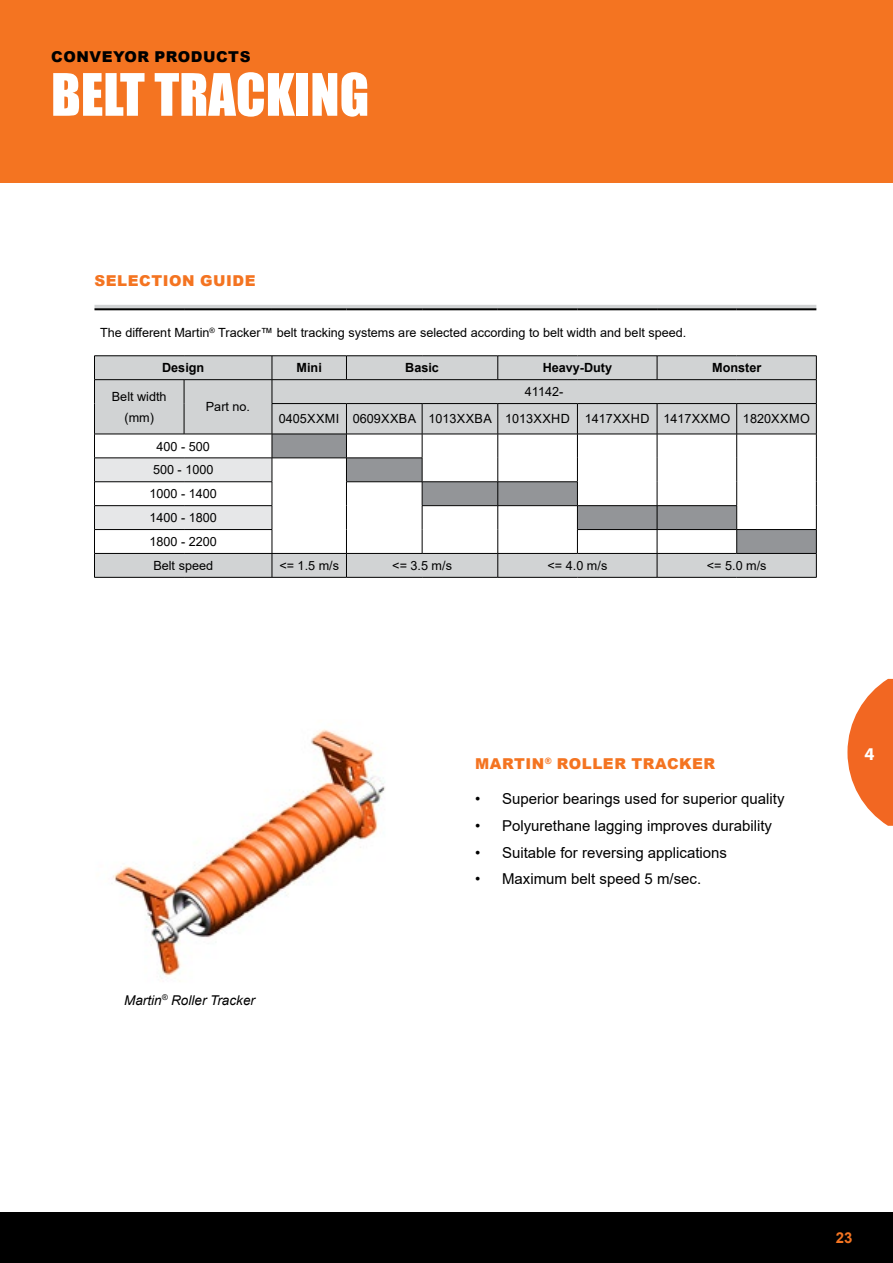
<style>
.page{position:relative;width:893px;height:1263px;background:#fff}
.page>*{position:absolute;margin:0;border:0;box-sizing:border-box;transform-origin:0 0}
.t1{font:54px "Impact";color:#fff}
.t2{font:700 18px "Myriad Pro";color:#fff}
.t3{font:15px "Arial";color:#000}
.t4{font:900 15px "Arial";letter-spacing:.035em;color:#f47421}
.t5{font:900 15px "Arial";letter-spacing:.035em;color:#000}
.t6{font:700 15px "Arial";color:#f47421}
.t7{font:italic 13.5px "Arial";color:#000}
.t8{font:12.6px/23.9px "Arial";color:#000;text-align:center}
.t9{font:12.6px/27.2px "Arial";letter-spacing:.02em;color:#000;text-align:center}
.t10{font:700 12.6px "Arial";color:#000}
</style>
<div class="page">
<div style="left:0;top:0;width:893px;height:183px;background:#f47421"></div>
<div style="left:0;top:1212px;width:893px;height:51px;background:#000"></div>
<svg style="left:94px;top:305px;width:722px;height:272px;fill:#d1d3d4"></svg>
<svg style="left:273px;top:435px;width:543px;height:118px"></svg>
<hr style="left:94px;top:355px;width:90px;height:1px;background:#000">
<hr style="left:184px;top:355px;width:88px;height:1px;background:#000">
<hr style="left:272px;top:355px;width:74px;height:1px;background:#000">
<hr style="left:346px;top:355px;width:76px;height:1px;background:#000">
<svg style="left:346px;top:356px;width:1px;height:23px"></svg>
<hr style="left:422px;top:355px;width:76px;height:1px;background:#000">
<hr style="left:498px;top:355px;width:79px;height:1px;background:#000">
<svg style="left:497px;top:356px;width:1px;height:23px"></svg>
<hr style="left:577px;top:355px;width:80px;height:1px;background:#000">
<hr style="left:657px;top:355px;width:80px;height:1px;background:#000">
<svg style="left:657px;top:356px;width:1px;height:23px"></svg>
<hr style="left:737px;top:355px;width:79px;height:1px;background:#000">
<hr style="left:94px;top:379px;width:90px;height:1px;background:#000">
<svg style="left:94px;top:356px;width:1px;height:48px"></svg>
<hr style="left:94px;top:404px;width:1px;height:30px;background:#000">
<hr style="left:184px;top:379px;width:88px;height:1px;background:#000">
<svg style="left:184px;top:380px;width:1px;height:24px"></svg>
<hr style="left:184px;top:404px;width:1px;height:30px;background:#000">
<hr style="left:272px;top:379px;width:74px;height:1px;background:#000">
<svg style="left:272px;top:356px;width:1px;height:47px"></svg>
<hr style="left:346px;top:379px;width:76px;height:1px;background:#000">
<hr style="left:422px;top:379px;width:76px;height:1px;background:#000">
<hr style="left:498px;top:379px;width:79px;height:1px;background:#000">
<hr style="left:577px;top:379px;width:80px;height:1px;background:#000">
<hr style="left:657px;top:379px;width:80px;height:1px;background:#000">
<hr style="left:737px;top:379px;width:79px;height:1px;background:#000">
<svg style="left:816px;top:356px;width:1px;height:47px"></svg>
<hr style="left:272px;top:403px;width:74px;height:1px;background:#000">
<hr style="left:272px;top:404px;width:1px;height:30px;background:#000">
<hr style="left:346px;top:403px;width:76px;height:1px;background:#000">
<hr style="left:346px;top:404px;width:1px;height:30px;background:#000">
<hr style="left:422px;top:403px;width:76px;height:1px;background:#000">
<hr style="left:422px;top:404px;width:1px;height:30px;background:#000">
<hr style="left:498px;top:403px;width:79px;height:1px;background:#000">
<hr style="left:497px;top:404px;width:1px;height:30px;background:#000">
<hr style="left:577px;top:403px;width:80px;height:1px;background:#000">
<hr style="left:577px;top:404px;width:1px;height:30px;background:#000">
<hr style="left:657px;top:403px;width:80px;height:1px;background:#000">
<hr style="left:657px;top:404px;width:1px;height:30px;background:#000">
<hr style="left:737px;top:403px;width:79px;height:1px;background:#000">
<hr style="left:736px;top:404px;width:1px;height:30px;background:#000">
<hr style="left:816px;top:404px;width:1px;height:30px;background:#000">
<hr style="left:272px;top:434px;width:74px;height:1px;background:#000">
<hr style="left:346px;top:434px;width:76px;height:1px;background:#000">
<hr style="left:422px;top:434px;width:76px;height:1px;background:#000">
<hr style="left:498px;top:434px;width:79px;height:1px;background:#000">
<hr style="left:577px;top:434px;width:80px;height:1px;background:#000">
<hr style="left:657px;top:434px;width:80px;height:1px;background:#000">
<hr style="left:737px;top:434px;width:79px;height:1px;background:#000">
<hr style="left:272px;top:458px;width:74px;height:1px;background:#000">
<hr style="left:346px;top:458px;width:76px;height:1px;background:#000">
<hr style="left:346px;top:481px;width:76px;height:1px;background:#000">
<hr style="left:422px;top:481px;width:76px;height:1px;background:#000">
<hr style="left:498px;top:481px;width:80px;height:1px;background:#000">
<hr style="left:422px;top:505px;width:76px;height:1px;background:#000">
<hr style="left:498px;top:505px;width:79px;height:1px;background:#000">
<hr style="left:577px;top:505px;width:80px;height:1px;background:#000">
<hr style="left:657px;top:505px;width:80px;height:1px;background:#000">
<svg style="left:422px;top:434px;width:1px;height:119px"></svg>
<hr style="left:577px;top:529px;width:80px;height:1px;background:#000">
<svg style="left:577px;top:434px;width:1px;height:119px"></svg>
<hr style="left:657px;top:529px;width:80px;height:1px;background:#000">
<hr style="left:737px;top:529px;width:79px;height:1px;background:#000">
<svg style="left:736px;top:434px;width:1px;height:119px"></svg>
<hr style="left:272px;top:553px;width:74px;height:1px;background:#000">
<svg style="left:94px;top:434px;width:179px;height:143px"></svg>
<hr style="left:346px;top:553px;width:76px;height:1px;background:#000">
<svg style="left:346px;top:434px;width:1px;height:143px"></svg>
<hr style="left:422px;top:553px;width:76px;height:1px;background:#000">
<hr style="left:498px;top:553px;width:79px;height:1px;background:#000">
<svg style="left:497px;top:434px;width:1px;height:143px"></svg>
<hr style="left:577px;top:553px;width:80px;height:1px;background:#000">
<hr style="left:657px;top:553px;width:80px;height:1px;background:#000">
<svg style="left:657px;top:434px;width:1px;height:143px"></svg>
<hr style="left:737px;top:553px;width:79px;height:1px;background:#000">
<svg style="left:816px;top:434px;width:1px;height:143px"></svg>
<hr style="left:94px;top:577px;width:90px;height:1px;background:#000">
<hr style="left:184px;top:577px;width:88px;height:1px;background:#000">
<hr style="left:272px;top:577px;width:74px;height:1px;background:#000">
<hr style="left:346px;top:577px;width:76px;height:1px;background:#000">
<hr style="left:422px;top:577px;width:76px;height:1px;background:#000">
<hr style="left:498px;top:577px;width:79px;height:1px;background:#000">
<hr style="left:577px;top:577px;width:80px;height:1px;background:#000">
<hr style="left:657px;top:577px;width:80px;height:1px;background:#000">
<hr style="left:737px;top:577px;width:79px;height:1px;background:#000">
<hr style="left:94px;top:308px;width:90px;height:2px;background:#000">
<hr style="left:184px;top:308px;width:88px;height:2px;background:#000">
<hr style="left:272px;top:308px;width:74px;height:2px;background:#000">
<hr style="left:346px;top:308px;width:76px;height:2px;background:#000">
<hr style="left:422px;top:308px;width:76px;height:2px;background:#000">
<hr style="left:498px;top:308px;width:79px;height:2px;background:#000">
<hr style="left:577px;top:308px;width:80px;height:2px;background:#000">
<hr style="left:657px;top:308px;width:80px;height:2px;background:#000">
<hr style="left:737px;top:308px;width:79px;height:2px;background:#000">
<img style="left:113px;top:729px;width:272px;height:248px">
<svg style="left:847px;top:679px;width:46px;height:147px"></svg>
<p class="t5" style="left:51px;top:46px;width:201px">CONVEYOR PRODUCTS</p>
<h1 class="t1" style="left:51px;top:53px;width:320px">BELT TRACKING</h1>
<p class="t4" style="left:95px;top:269px;width:162px">SELECTION GUIDE</p>
<p class="t8" style="left:100px;top:321px;width:588px">The different Martin<sup>®</sup> Tracker™ belt tracking systems are selected according to belt width and belt speed.</p>
<p class="t10" style="left:162px;top:359px;width:44px">Design</p>
<p class="t10" style="left:297px;top:359px;width:27px">Mini</p>
<p class="t10" style="left:405px;top:359px;width:35px">Basic</p>
<p class="t10" style="left:543px;top:359px;width:71px">Heavy-Duty</p>
<p class="t10" style="left:712px;top:359px;width:51px">Monster</p>
<p class="t8" style="left:112px;top:385px;width:56px;line-height:21.5px">Belt width (mm)</p>
<p class="t8" style="left:206px;top:395px;width:46px">Part no.</p>
<p class="t9" style="left:279px;top:378px;width:533px">41142-<br>0405XXMI 0609XXBA 1013XXBA 1013XXHD 1417XXHD 1417XXMO 1820XXMO</p>
<p class="t8" style="left:149px;top:434px;width:69px">400 - 500<br>500 - 1000<br>1000 - 1400<br>1400 - 1800<br>1800 - 2200<br>Belt speed</p>
<p class="t8" style="left:279px;top:554px;width:61px">&lt;= 1.5 m/s</p>
<p class="t8" style="left:392px;top:554px;width:61px">&lt;= 3.5 m/s</p>
<p class="t8" style="left:548px;top:554px;width:61px">&lt;= 4.0 m/s</p>
<p class="t8" style="left:707px;top:554px;width:61px">&lt;= 5.0 m/s</p>
<p class="t7" style="left:124px;top:991px;width:132px">Martin<sup>®</sup> Roller Tracker</p>
<p class="t4" style="left:475px;top:753px;width:241px">MARTIN<sup>®</sup> ROLLER TRACKER</p>
<p class="t3" style="left:475px;top:789px;width:311px">• Superior bearings used for superior quality</p>
<p class="t3" style="left:475px;top:815px;width:299px">• Polyurethane lagging improves durability</p>
<p class="t3" style="left:475px;top:842px;width:254px">• Suitable for reversing applications</p>
<p class="t3" style="left:475px;top:869px;width:228px">• Maximum belt speed 5 m/sec.</p>
<h2 class="t2" style="left:864px;top:742px;width:11px">4</h2>
<p class="t6" style="left:836px;top:1227px;width:18px">23</p>
</div>
